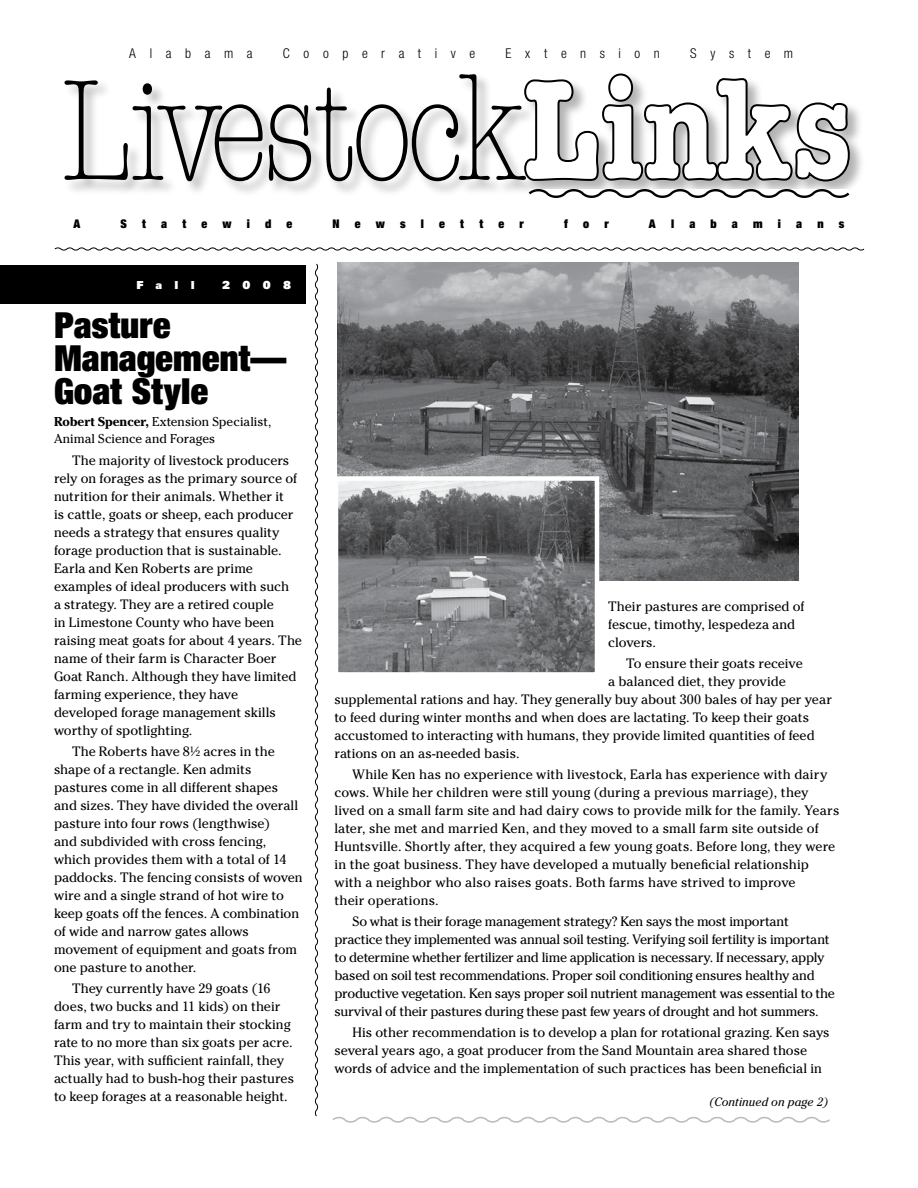
<style>
.page{position:relative;width:918px;height:1188px;background:#fff}
.page>*{position:absolute;margin:0;border:0;box-sizing:border-box;transform-origin:0 0}
.t1{font:900 condensed 36px/33px "Helvetica Neue LT Std";letter-spacing:.005em;color:#000}
.t2{font:13.5px/18px "Cheltenham";letter-spacing:-.005em;color:#000}
.t3{font:13.5px/18px "Cheltenham";letter-spacing:-.025em;color:#000}
.t4{font:300 condensed 13.5px "Helvetica Neue LT Std";letter-spacing:1.005em;color:#000}
.t5{font:12.75px/16.5px "Cheltenham";color:#000}
.t6{font:900 condensed 12px "Helvetica Neue LT Std";color:#000}
.t7{font:italic 12px "Cheltenham";color:#000}
.t8{font:12px "Univers U85";letter-spacing:1.02em;color:#fff}
.s1{font-weight:700}
</style>
<div class="page">
<div style="left:64px;top:72px;width:803px;height:126px;background:#000;opacity:.3"></div>
<svg style="left:64px;top:80px;width:199px;height:101px"></svg>
<svg style="left:269px;top:74px;width:583px;height:124px"></svg>
<div style="left:0;top:266px;width:306px;height:38px;background:#000"></div>
<svg style="left:54px;top:247px;width:811px;height:4px"></svg>
<svg style="left:314px;top:263px;width:5px;height:854px"></svg>
<svg style="left:332px;top:1116px;width:498px;height:7px"></svg>
<img style="left:338px;top:262px;width:460px;height:318px">
<img style="left:339px;top:481px;width:255px;height:191px">
<div style="left:334px;top:476px;width:265px;height:201px;border:4px solid #fff"></div>
<p class="t4" style="left:129px;top:45px;width:125px">Alabama</p>
<p class="t4" style="left:283px;top:45px;width:194px">Cooperative</p>
<p class="t4" style="left:505px;top:45px;width:156px">Extension</p>
<p class="t4" style="left:690px;top:45px;width:105px">System</p>
<p class="t6" style="left:74px;top:216px;width:8px">A</p>
<p class="t6" style="left:120px;top:216px;width:8px">S</p>
<p class="t6" style="left:142px;top:216px;width:5px">t</p>
<p class="t6" style="left:161px;top:216px;width:7px">a</p>
<p class="t6" style="left:182px;top:216px;width:5px">t</p>
<p class="t6" style="left:202px;top:216px;width:7px">e</p>
<p class="t6" style="left:222px;top:216px;width:11px">w</p>
<p class="t6" style="left:247px;top:216px;width:5px">i</p>
<p class="t6" style="left:265px;top:216px;width:8px">d</p>
<p class="t6" style="left:287px;top:216px;width:7px">e</p>
<p class="t6" style="left:332px;top:216px;width:9px">N</p>
<p class="t6" style="left:355px;top:216px;width:7px">e</p>
<p class="t6" style="left:376px;top:216px;width:11px">w</p>
<p class="t6" style="left:400px;top:216px;width:7px">s</p>
<p class="t6" style="left:421px;top:216px;width:5px">l</p>
<p class="t6" style="left:439px;top:216px;width:7px">e</p>
<p class="t6" style="left:460px;top:216px;width:5px">t</p>
<p class="t6" style="left:479px;top:216px;width:5px">t</p>
<p class="t6" style="left:499px;top:216px;width:7px">e</p>
<p class="t6" style="left:520px;top:216px;width:6px">r</p>
<p class="t6" style="left:564px;top:216px;width:5px">f</p>
<p class="t6" style="left:583px;top:216px;width:7px">o</p>
<p class="t6" style="left:604px;top:216px;width:6px">r</p>
<p class="t6" style="left:649px;top:216px;width:8px">A</p>
<p class="t6" style="left:671px;top:216px;width:5px">l</p>
<p class="t6" style="left:689px;top:216px;width:7px">a</p>
<p class="t6" style="left:711px;top:216px;width:8px">b</p>
<p class="t6" style="left:732px;top:216px;width:7px">a</p>
<p class="t6" style="left:753px;top:216px;width:11px">m</p>
<p class="t6" style="left:778px;top:216px;width:5px">i</p>
<p class="t6" style="left:796px;top:216px;width:7px">a</p>
<p class="t6" style="left:817px;top:216px;width:8px">n</p>
<p class="t6" style="left:839px;top:216px;width:7px">s</p>
<p class="t8" style="left:136px;top:276px;width:60px">Fall</p>
<p class="t8" style="left:222px;top:276px;width:70px">2008</p>
<h1 class="t1" style="left:54px;top:308px;width:234px">Pasture<br>Management—<br>Goat Style</h1>
<p class="t5" style="left:54px;top:414px;width:219px"><span class="s1">Robert Spencer,</span> Extension Specialist,<br>Animal Science and Forages</p>
<p class="t2" style="left:54px;top:452px;width:249px;text-indent:18px">The majority of livestock producers rely on forages as the primary source of nutrition for their animals. Whether it<br>is cattle, goats or sheep, each producer needs a strategy that ensures quality forage production that is sustainable.<br>Earla and Ken Roberts are prime examples of ideal producers with such<br>a strategy. They are a retired couple<br>in Limestone County who have been raising meat goats for about 4 years. The name of their farm is Character Boer Goat Ranch. Although they have limited farming experience, they have developed forage management skills worthy of spotlighting.</p>
<p class="t2" style="left:54px;top:743px;width:250px;text-indent:18px">The Roberts have 8½ acres in the shape of a rectangle. Ken admits pastures come in all different shapes and sizes. They have divided the overall pasture into four rows (lengthwise)<br>and subdivided with cross fencing, which provides them with a total of 14 paddocks. The fencing consists of woven wire and a single strand of hot wire to keep goats off the fences. A combination of wide and narrow gates allows movement of equipment and goats from one pasture to another.</p>
<p class="t2" style="left:54px;top:980px;width:242px;text-indent:18px">They currently have 29 goats (16 does, two bucks and 11 kids) on their farm and try to maintain their stocking rate to no more than six goats per acre.<br>This year, with sufficient rainfall, they actually had to bush-hog their pastures to keep forages at a reasonable height.</p>
<p class="t2" style="left:608px;top:597px;width:198px">Their pastures are comprised of fescue, timothy, lespedeza and clovers.</p>
<p class="t2" style="left:626px;top:654px;width:178px">To ensure their goats receive</p>
<p class="t2" style="left:608px;top:672px;width:179px">a balanced diet, they provide</p>
<p class="t2" style="left:334px;top:690px;width:499px">supplemental rations and hay. They generally buy about 300 bales of hay per year</p>
<p class="t2" style="left:334px;top:708px;width:476px">to feed during winter months and when does are lactating. To keep their goats</p>
<p class="t2" style="left:334px;top:726px;width:482px">accustomed to interacting with humans, they provide limited quantities of feed</p>
<p class="t2" style="left:334px;top:744px;width:187px">rations on an as-needed basis.</p>
<p class="t2" style="left:334px;top:765px;width:506px;text-indent:18px">While Ken has no experience with livestock, Earla has experience with dairy cows. While her children were still young (during a previous marriage), they lived on a small farm site and had dairy cows to provide milk for the family. Years later, she met and married Ken, and they moved to a small farm site outside of Huntsville. Shortly after, they acquired a few young goats. Before long, they were in the goat business. They have developed a mutually beneficial relationship with a neighbor who also raises goats. Both farms have strived to improve<br>their operations.</p>
<p class="t3" style="left:334px;top:912px;width:502px;text-indent:18px">So what is their forage management strategy? Ken says the most important practice they implemented was annual soil testing. Verifying soil fertility is important to determine whether fertilizer and lime application is necessary. If necessary, apply based on soil test recommendations. Proper soil conditioning ensures healthy and productive vegetation. Ken says proper soil nutrient management was essential to the survival of their pastures during these past few years of drought and hot summers.</p>
<p class="t2" style="left:334px;top:1023px;width:497px;text-indent:18px">His other recommendation is to develop a plan for rotational grazing. Ken says several years ago, a goat producer from the Sand Mountain area shared those words of advice and the implementation of such practices has been beneficial in</p>
<p class="t7" style="left:710px;top:1094px;width:120px">(Continued on page 2)</p>
</div>
